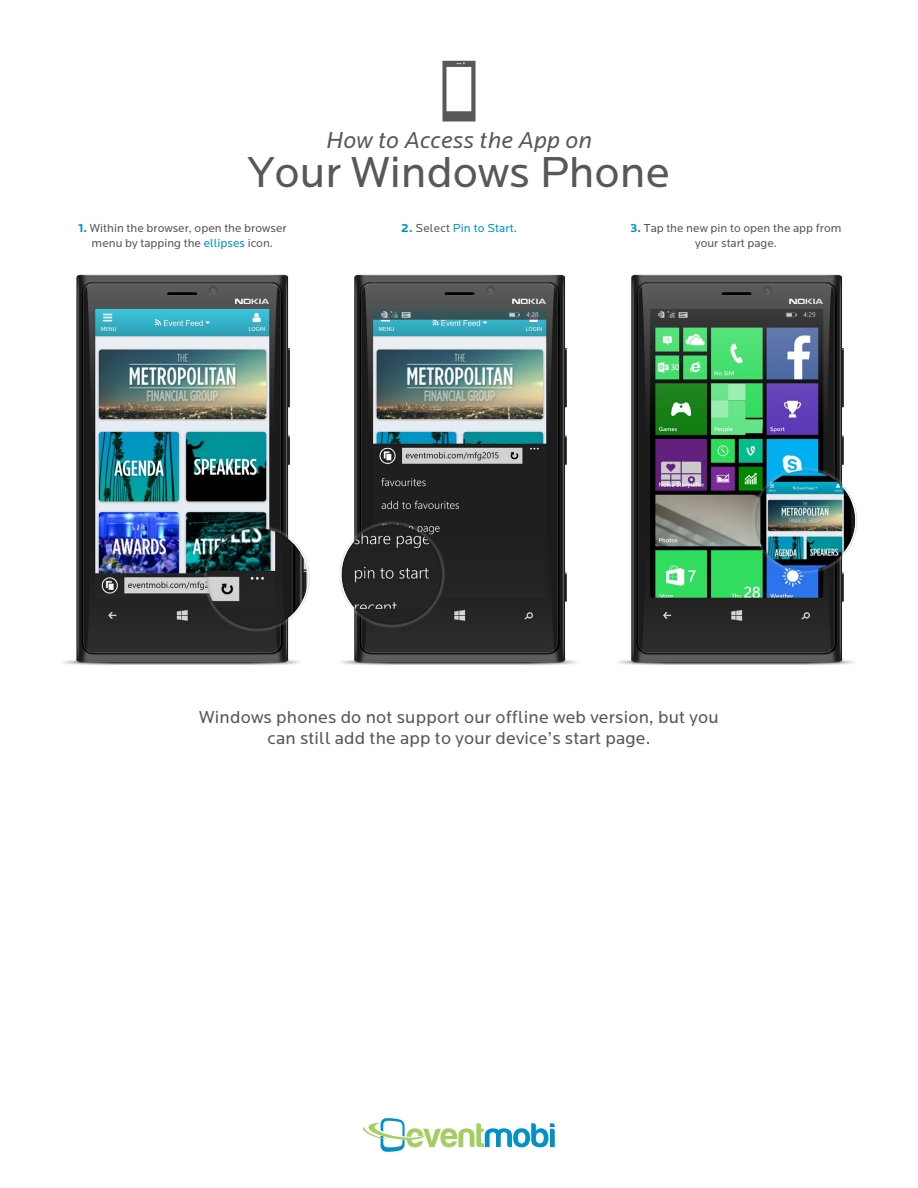
<style>
.page{position:relative;width:918px;height:1188px;background:#fff}
.page>*{position:absolute;margin:0;border:0;box-sizing:border-box;transform-origin:0 0}
.Headline{font:45px "Locator";color:#57585a}
.Headline_Intro_Text{font:italic 24px "Locator";letter-spacing:.01em;color:#57585a}
.Deck{font:18px/21px "Locator";letter-spacing:.01em;color:#57585a;text-align:center}
.Body_-_Locator_8_10{font:12px/15px "Locator";color:#57585a;text-align:center}
.Body_-_Locator_8_10-2{font:12px "Locator";letter-spacing:.01em;color:#0092c7}
.s1{font-weight:700;color:#0092c7}
.s2{color:#0092c7}
.s3{font-weight:700}
.s4{color:#57585a}
</style>
<div class="page">
<svg style="left:363px;top:1118px;width:192px;height:34px"></svg>
<img style="left:618px;top:274px;width:239px;height:391px">
<img style="left:339px;top:274px;width:238px;height:391px">
<img style="left:63px;top:274px;width:247px;height:391px">
<svg style="left:442px;top:61px;width:34px;height:61px"></svg>
<p class="Headline_Intro_Text" style="left:326px;top:127px;width:267px">How to Access the App on</p>
<p class="Headline" style="left:248px;top:148px;width:424px">Your Windows Phone</p>
<p class="Body_-_Locator_8_10" style="left:78px;top:221px;width:210px"><span class="s1">1.</span> Within the browser, open the browser menu by tapping the <span class="s2">ellipses</span> icon.</p>
<p class="Body_-_Locator_8_10" style="left:631px;top:221px;width:212px"><span class="s1">3.</span> Tap the new pin to open the app from your start page.</p>
<p class="Body_-_Locator_8_10-2" style="left:401px;top:222px;width:117px"><span class="s3">2.</span> <span class="s4">Select</span> Pin to Start<span class="s4">.</span></p>
<p class="Deck" style="left:199px;top:707px;width:521px">Windows phones do not support our offline web version, but you can still add the app to your device’s start page.</p>
</div>
